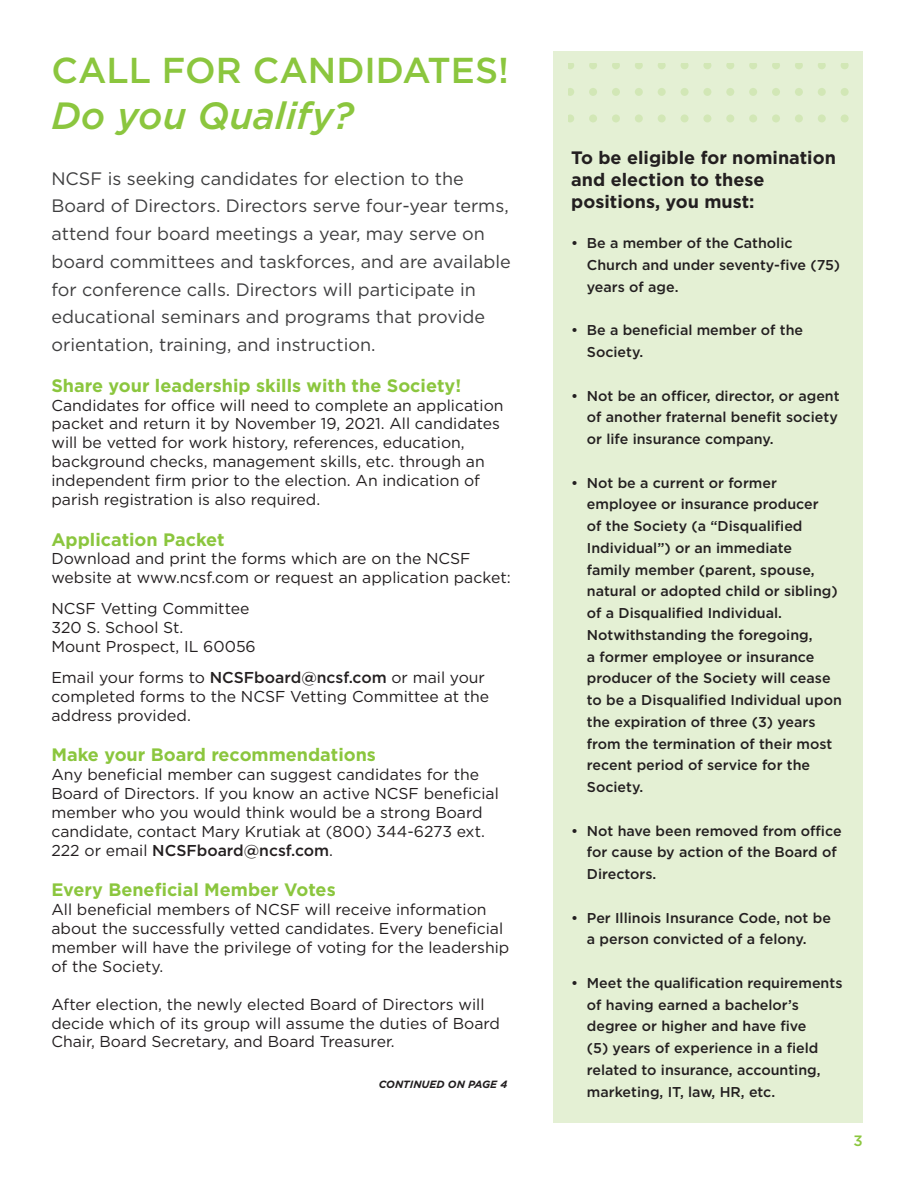
<style>
.page{position:relative;width:918px;height:1186px;background:#fff}
.page>*{position:absolute;margin:0;border:0;box-sizing:border-box;transform-origin:0 0}
.t1{font:italic 500 37.95px "Gotham";color:#8bc63e}
.t2{font:500 36px "Gotham";color:#8bc63e}
.t3{font:18px/27.8px "Gotham";color:#3e3e3f}
.t4{font:700 18px "Gotham";color:#8bc63e}
.t5{font:700 18px/21.6px "Gotham";color:#231f20}
.t6{font:15.75px/18.9px "Gotham";color:#231f20}
.t7{font:500 15px "Gotham";color:#8bc63e}
.t8{font:500 14.25px/21.8px "Gotham";color:#231f20}
.t9{font:italic 700 10.5px "Gotham";color:#231f20}
.s1{font-weight:500}
</style>
<div class="page">
<div style="left:553px;top:51px;width:308px;height:1072px;background:#e4f0d4"></div>
<svg style="left:795px;top:63px;width:7px;height:6px"></svg>
<div style="left:794px;top:88px;width:8px;height:8px;background:#d2e7b6;border-radius:50%"></div>
<svg style="left:772px;top:63px;width:7px;height:6px"></svg>
<div style="left:771px;top:88px;width:8px;height:8px;background:#d2e7b6;border-radius:50%"></div>
<svg style="left:840px;top:63px;width:8px;height:6px"></svg>
<div style="left:840px;top:88px;width:8px;height:8px;background:#d2e7b6;border-radius:50%"></div>
<svg style="left:818px;top:63px;width:7px;height:6px"></svg>
<div style="left:817px;top:88px;width:8px;height:8px;background:#d2e7b6;border-radius:50%"></div>
<svg style="left:794px;top:114px;width:8px;height:8px"></svg>
<svg style="left:771px;top:114px;width:8px;height:8px"></svg>
<div style="left:840px;top:114px;width:8px;height:8px;background:#d2e7b6;border-radius:50%"></div>
<div style="left:817px;top:114px;width:8px;height:8px;background:#d2e7b6;border-radius:50%"></div>
<svg style="left:703px;top:63px;width:8px;height:6px"></svg>
<div style="left:703px;top:88px;width:8px;height:8px;background:#d2e7b6;border-radius:50%"></div>
<svg style="left:680px;top:63px;width:8px;height:6px"></svg>
<div style="left:680px;top:88px;width:8px;height:8px;background:#d2e7b6;border-radius:50%"></div>
<svg style="left:749px;top:63px;width:7px;height:6px"></svg>
<svg style="left:748px;top:88px;width:8px;height:8px"></svg>
<svg style="left:726px;top:63px;width:8px;height:6px"></svg>
<div style="left:726px;top:88px;width:8px;height:8px;background:#d2e7b6;border-radius:50%"></div>
<div style="left:703px;top:114px;width:8px;height:8px;background:#d2e7b6;border-radius:50%"></div>
<div style="left:680px;top:114px;width:8px;height:8px;background:#d2e7b6;border-radius:50%"></div>
<svg style="left:748px;top:114px;width:8px;height:8px"></svg>
<div style="left:726px;top:114px;width:8px;height:8px;background:#d2e7b6;border-radius:50%"></div>
<svg style="left:612px;top:63px;width:7px;height:6px"></svg>
<div style="left:611px;top:88px;width:8px;height:8px;background:#d2e7b6;border-radius:50%"></div>
<svg style="left:589px;top:63px;width:8px;height:6px"></svg>
<div style="left:589px;top:88px;width:8px;height:8px;background:#d2e7b6;border-radius:50%"></div>
<svg style="left:658px;top:63px;width:7px;height:6px"></svg>
<div style="left:657px;top:88px;width:8px;height:8px;background:#d2e7b6;border-radius:50%"></div>
<svg style="left:635px;top:63px;width:7px;height:6px"></svg>
<div style="left:634px;top:88px;width:8px;height:8px;background:#d2e7b6;border-radius:50%"></div>
<svg style="left:611px;top:114px;width:8px;height:8px"></svg>
<div style="left:589px;top:114px;width:8px;height:8px;background:#d2e7b6;border-radius:50%"></div>
<div style="left:657px;top:114px;width:8px;height:8px;background:#d2e7b6;border-radius:50%"></div>
<div style="left:634px;top:114px;width:8px;height:8px;background:#d2e7b6;border-radius:50%"></div>
<svg style="left:568px;top:63px;width:6px;height:6px"></svg>
<svg style="left:568px;top:88px;width:6px;height:8px"></svg>
<svg style="left:568px;top:114px;width:6px;height:8px"></svg>
<h2 class="t2" style="left:51px;top:47px;width:459px">CALL FOR CANDIDATES!</h2>
<h1 class="t1" style="left:51px;top:90px;width:304px">Do you Qualify?</h1>
<p class="t3" style="left:51px;top:164px;width:461px">NCSF is seeking candidates for election to the Board of Directors. Directors serve four-year terms, attend four board meetings a year, may serve on board committees and taskforces, and are available for conference calls. Directors will participate in educational seminars and programs that provide orientation, training, and instruction.</p>
<p class="t4" style="left:51px;top:373px;width:411px">Share your leadership skills with the Society!</p>
<p class="t6" style="left:51px;top:395px;width:453px">Candidates for office will need to complete an application packet and return it by November 19, 2021. All candidates will be vetted for work history, references, education, background checks, management skills, etc. through an independent firm prior to the election. An indication of parish registration is also required.</p>
<p class="t4" style="left:51px;top:527px;width:175px">Application Packet</p>
<p class="t6" style="left:51px;top:549px;width:460px">Download and print the forms which are on the NCSF website at www.ncsf.com or request an application packet:</p>
<p class="t6" style="left:51px;top:599px;width:206px">NCSF Vetting Committee<br>320 S. School St.<br>Mount Prospect, IL 60056</p>
<p class="t6" style="left:51px;top:668px;width:439px">Email your forms to <span class="s1">NCSFboard@ncsf.com</span> or mail your completed forms to the NCSF Vetting Committee at the address provided.</p>
<p class="t4" style="left:51px;top:743px;width:326px">Make your Board recommendations</p>
<p class="t6" style="left:51px;top:765px;width:449px">Any beneficial member can suggest candidates for the Board of Directors. If you know an active NCSF beneficial member who you would think would be a strong Board candidate, contact Mary Krutiak at (800) 344-6273 ext.<br>222 or email <span class="s1">NCSFboard@ncsf.com</span>.</p>
<p class="t4" style="left:51px;top:878px;width:286px">Every Beneficial Member Votes</p>
<p class="t6" style="left:51px;top:900px;width:459px">All beneficial members of NCSF will receive information about the successfully vetted candidates. Every beneficial member will have the privilege of voting for the leadership of the Society.</p>
<p class="t6" style="left:51px;top:994px;width:450px">After election, the newly elected Board of Directors will decide which of its group will assume the duties of Board<br>Chair, Board Secretary, and Board Treasurer.</p>
<p class="t9" style="left:379px;top:1077px;width:130px">CONTINUED ON PAGE 4</p>
<p class="t5" style="left:571px;top:147px;width:266px">To be eligible for nomination and election to these positions, you must:</p>
<p class="t8" style="left:586px;top:232px;width:255px;text-indent:-16px">• Be a member of the Catholic<br>Church and under seventy-five (75) years of age.</p>
<p class="t8" style="left:586px;top:319px;width:218px;text-indent:-16px">• Be a beneficial member of the<br>Society.</p>
<p class="t8" style="left:586px;top:384px;width:254px;text-indent:-16px">• Not be an officer, director, or agent of another fraternal benefit society or life insurance company.</p>
<p class="t8" style="left:586px;top:471px;width:256px;text-indent:-16px">• Not be a current or former employee or insurance producer<br>of the Society (a “Disqualified<br>Individual”) or an immediate<br>family member (parent, spouse, natural or adopted child or sibling) of a Disqualified Individual.<br>Notwithstanding the foregoing,<br>a former employee or insurance producer of the Society will cease to be a Disqualified Individual upon the expiration of three (3) years from the termination of their most recent period of service for the<br>Society.</p>
<p class="t8" style="left:586px;top:819px;width:256px;text-indent:-16px">• Not have been removed from office for cause by action of the Board of<br>Directors.</p>
<p class="t8" style="left:586px;top:906px;width:245px;text-indent:-16px">• Per Illinois Insurance Code, not be a person convicted of a felony.</p>
<p class="t8" style="left:586px;top:972px;width:257px;text-indent:-16px">• Meet the qualification requirements of having earned a bachelor’s degree or higher and have five<br>(5) years of experience in a field related to insurance, accounting, marketing, IT, law, HR, etc.</p>
<p class="t7" style="left:853px;top:1131px;width:11px">3</p>
</div>
